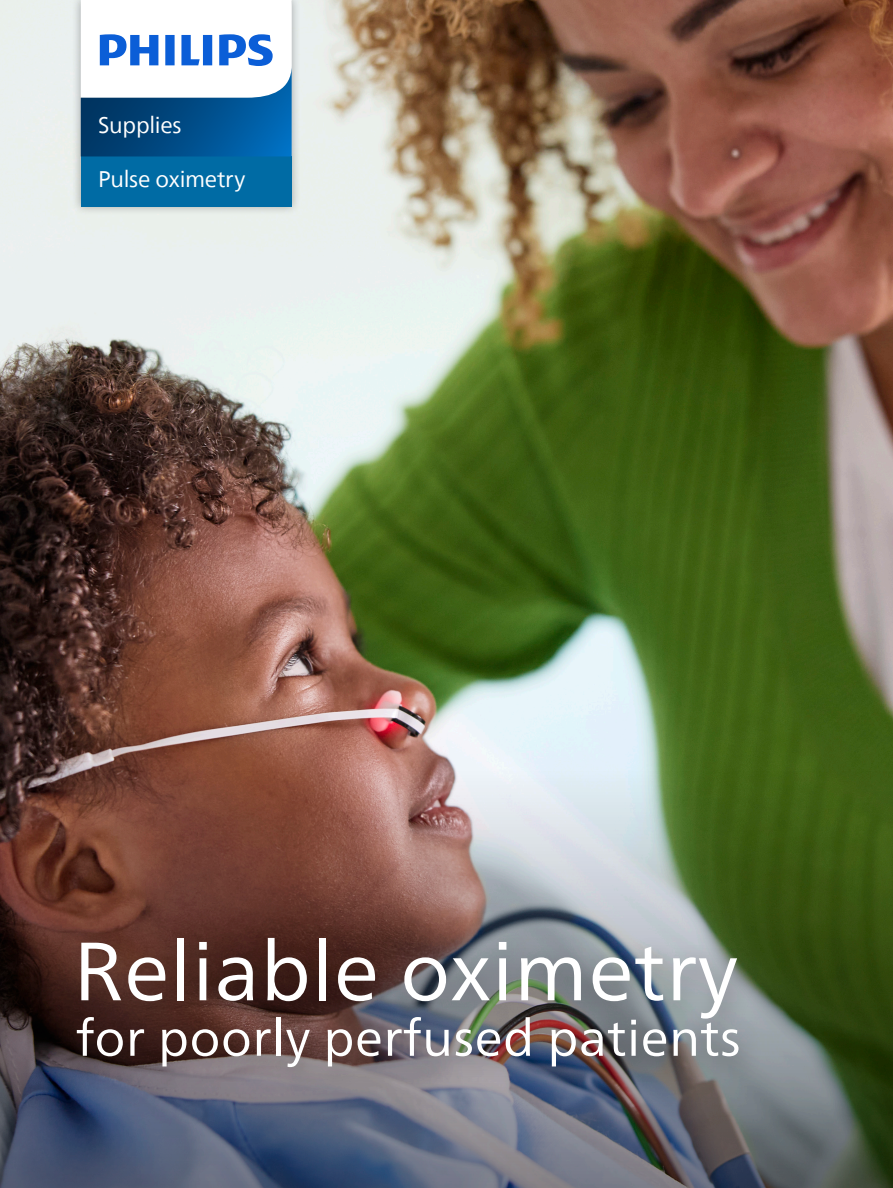
<style>
.page{position:relative;width:893px;height:1188px;background:#fff}
.page>*{position:absolute;margin:0;border:0;box-sizing:border-box;transform-origin:0 0}
._00_Main_Head_83_100_bold{font:82.5px "Neue Frutiger World";letter-spacing:.01em;color:#fff}
._00_Main_Head_83_100_bold-2{font:51px "Neue Frutiger World";letter-spacing:.01em;color:#fff}
.t1{font:22.5px "Neue Frutiger World";letter-spacing:-.01em;color:#fff}
</style>
<div class="page">
<img style="left:0;top:0;width:893px;height:771px">
<div style="left:72px;top:0;width:229px;height:215px;background:#231f20;opacity:.35"></div>
<div style="left:79px;top:0;width:213px;height:209px;background:#231f20;opacity:.35"></div>
<div style="left:81px;top:156px;width:211px;height:50px;background:#006ba4"></div>
<svg style="left:81px;top:0;width:211px;height:156px"></svg>
<img style="left:0;top:771px;width:893px;height:417px">
<div style="left:59px;top:922px;width:706px;height:174px;background:#231f20;opacity:.2"></div>
<p class="t1" style="left:98px;top:107px;width:85px">Supplies</p>
<p class="t1" style="left:98px;top:162px;width:149px">Pulse oximetry</p>
<p class="_00_Main_Head_83_100_bold" style="left:73px;top:907px;width:666px">Reliable oximetry</p>
<p class="_00_Main_Head_83_100_bold-2" style="left:76px;top:998px;width:666px">for poorly perfused patients</p>
</div>
